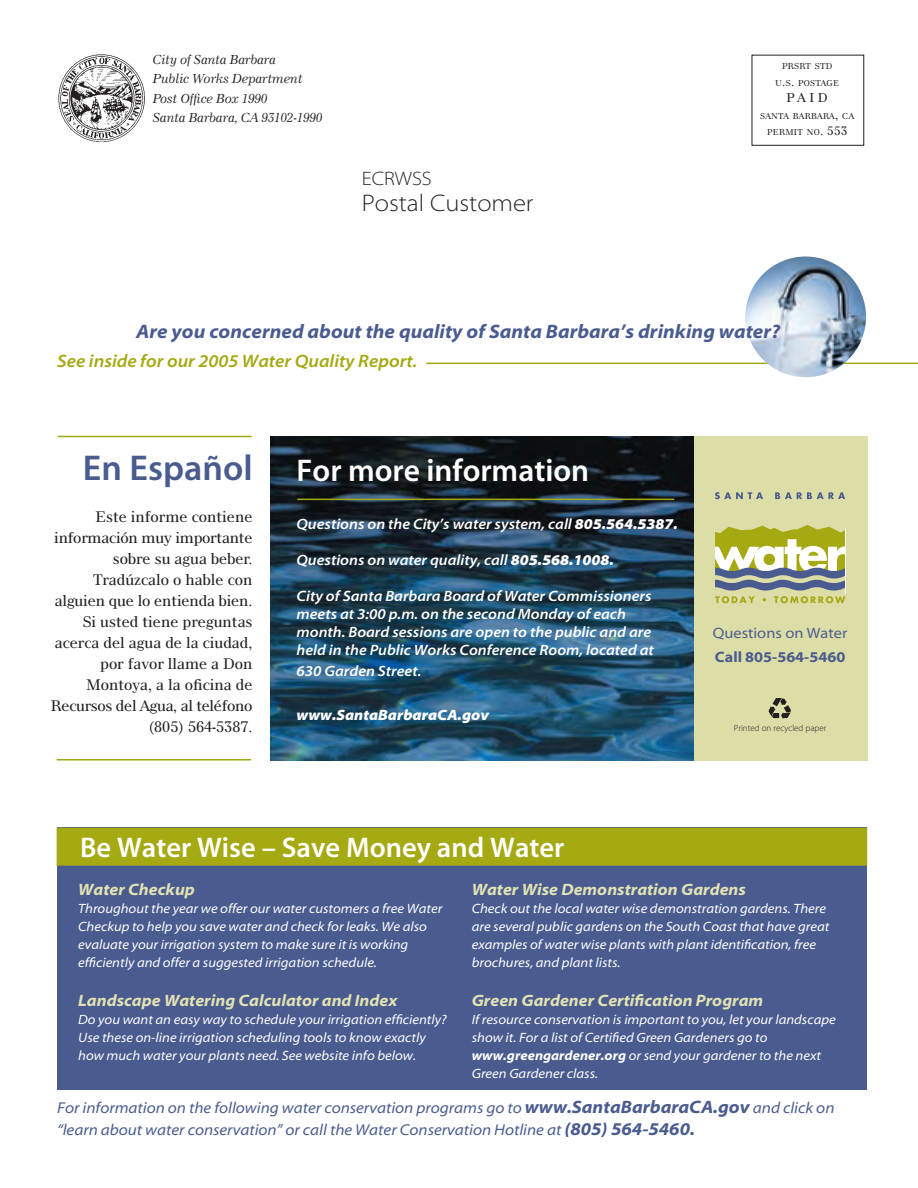
<style>
.page{position:relative;width:918px;height:1188px;background:#fff}
.page>*{position:absolute;margin:0;border:0;box-sizing:border-box;transform-origin:0 0}
.t1{font:36px "Myriad MM 565 600";color:#4a5c8f}
.t2{font:31.5px "Myriad MM 565 600";color:#fff}
.t3{font:28.5px "Myriad MM 565 600";color:#fff}
.t4{font:24px "Myriad MM 215 700";color:#231f20}
.t5{font:19.5px "Myriad MM It 700 700";color:#4a5c8f}
.t6{font:19.5px "Myriad MM 215 700";color:#231f20}
.t7{font:18px "Myriad MM It 565 700";color:#a5a912}
.t8{font:16.5px "Myriad MM It 700 700";color:#e2e2b3}
.t9{font:15.75px/21.6px "Myriad MM It 400 700";color:#4a5c8f}
.t10{font:15px/18px "Myriad MM It 565 700";color:#fff}
.t11{font:15px/21px "Modern 880 BT";color:#231f20;text-align:right}
.t12{font:15px/24px "Myriad MM 400 700";color:#4a5c8f}
.t13{font:15px "Myriad MM It 830 700";color:#fff}
.t14{font:13.5px/18px "Myriad MM It 400 700";color:#fff}
.t15{font:italic 12.75px/19.5px "Modern 880 BT";color:#231f20}
.t16{font:12.6px "Modern 880 BT";color:#231f20}
.t17{font:9px "Myriad MM 215 600";color:#231f20}
.t18{font:8.4px/16.5px "Modern 880 BT";letter-spacing:.035em;color:#231f20;text-align:center}
.s1{font-size:12px}
.s2{font-family:"Myriad MM It 830 700"}
.s3{font-family:"Myriad MM 700 700"}
.s4{font-family:"Myriad MM It 700 700"}
.s5{font-family:"Myriad MM It 700 700";font-size:18px}
</style>
<div class="page">
<div style="left:57px;top:828px;width:810px;height:262px;background:#4a5c8f"></div>
<div style="left:693px;top:437px;width:174px;height:324px;background:#dddda7"></div>
<hr style="left:426px;top:363px;width:492px;height:1px;background:#a5a912">
<img style="left:271px;top:437px;width:422px;height:324px">
<svg style="left:769px;top:698px;width:22px;height:21px"></svg>
<svg style="left:715px;top:492px;width:48px;height:7px"></svg>
<svg style="left:775px;top:492px;width:70px;height:7px"></svg>
<svg style="left:715px;top:525px;width:130px;height:78px"></svg>
<img style="left:745px;top:256px;width:121px;height:121px;border-radius:50%">
<img style="left:58px;top:54px;width:87px;height:88px">
<hr style="left:297px;top:499px;width:377px;height:1px;background:#a5a912">
<hr style="left:58px;top:436px;width:194px;height:1px;background:#a5a912">
<hr style="left:57px;top:759px;width:194px;height:1px;background:#a5a912">
<div style="left:57px;top:828px;width:809px;height:37px;background:#a5a912"></div>
<div style="left:57px;top:828px;width:810px;height:38px;border:2px solid #a5a912"></div>
<div style="left:752px;top:55px;width:112px;height:91px;border:1px solid #231f20"></div>
<p class="t15" style="left:153px;top:49px;width:171px">City of Santa Barbara<br>Public Works Department<br>Post Office Box 1990<br>Santa Barbara, CA 93102-1990</p>
<p class="t6" style="left:362px;top:169px;width:72px">ECRWSS</p>
<p class="t4" style="left:362px;top:191px;width:173px">Postal Customer</p>
<p class="t18" style="left:775px;top:58px;width:66px">PRSRT STD<br>U<span class="s1">.</span>S<span class="s1">.</span> POSTAGE</p>
<p class="t16" style="left:787px;top:90px;width:43px">PAID</p>
<p class="t18" style="left:760px;top:107px;width:96px">SANTA BARBARA<span class="s1">,</span> CA<br>PERMIT NO<span class="s1">. 553</span></p>
<p class="t5" style="left:136px;top:322px;width:646px">Are you concerned about the quality of Santa Barbara’s drinking water?</p>
<p class="t7" style="left:57px;top:353px;width:362px">See inside for our 2005 Water Quality Report.</p>
<p class="t1" style="left:83px;top:451px;width:171px">En Español</p>
<p class="t11" style="left:51px;top:506px;width:203px">Este informe contiene información muy importante sobre su agua beber.<br>Tradúzcalo o hable con alguien que lo entienda bien.<br>Si usted tiene preguntas acerca del agua de la ciudad, por favor llame a Don<br>Montoya, a la oficina de<br>Recursos del Agua, al teléfono (805) 564-5387.</p>
<p class="t2" style="left:297px;top:456px;width:294px">For more information</p>
<p class="t10" style="left:297px;top:515px;width:383px">Questions on the City’s water system, call <span class="s2">805.564.5387.</span></p>
<p class="t10" style="left:297px;top:551px;width:319px">Questions on water quality, call <span class="s2">805.568.1008.</span></p>
<p class="t10" style="left:297px;top:587px;width:359px">City of Santa Barbara Board of Water Commissioners meets at 3:00 p.m. on the second Monday of each month. Board sessions are open to the public and are held in the Public Works Conference Room, located at</p>
<p class="t10" style="left:297px;top:663px;width:126px">630 Garden Street.</p>
<p class="t13" style="left:297px;top:707px;width:194px">www.SantaBarbaraCA.gov</p>
<p class="t12" style="left:713px;top:621px;width:136px">Questions on Water<br><span class="s3">Call 805-564-5460</span></p>
<p class="t17" style="left:734px;top:724px;width:94px">Printed on recycled paper</p>
<p class="t3" style="left:80px;top:834px;width:486px">Be Water Wise – Save Money and Water</p>
<p class="t8" style="left:78px;top:881px;width:118px">Water Checkup</p>
<p class="t14" style="left:78px;top:900px;width:366px">Throughout the year we offer our water customers a free Water Checkup to help you save water and check for leaks. We also evaluate your irrigation system to make sure it is working efficiently and offer a suggested irrigation schedule.</p>
<p class="t8" style="left:78px;top:992px;width:321px">Landscape Watering Calculator and Index</p>
<p class="t14" style="left:78px;top:1011px;width:370px">Do you want an easy way to schedule your irrigation efficiently?<br>Use these on-line irrigation scheduling tools to know exactly how much water your plants need. See website info below.</p>
<p class="t8" style="left:472px;top:881px;width:276px">Water Wise Demonstration Gardens</p>
<p class="t14" style="left:472px;top:900px;width:359px">Check out the local water wise demonstration gardens. There are several public gardens on the South Coast that have great examples of water wise plants with plant identification, free brochures, and plant lists.</p>
<p class="t8" style="left:472px;top:992px;width:293px">Green Gardener Certification Program</p>
<p class="t14" style="left:472px;top:1011px;width:366px">If resource conservation is important to you, let your landscape show it. For a list of Certified Green Gardeners go to <span class="s4">www.greengardener.org</span> or send your gardener to the next Green Gardener class.</p>
<p class="t9" style="left:57px;top:1098px;width:779px">For information on the following water conservation programs go to <span class="s5">www.SantaBarbaraCA.gov</span> and click on “learn about water conservation” or call the Water Conservation Hotline at <span class="s5">(805) 564-5460.</span></p>
</div>
